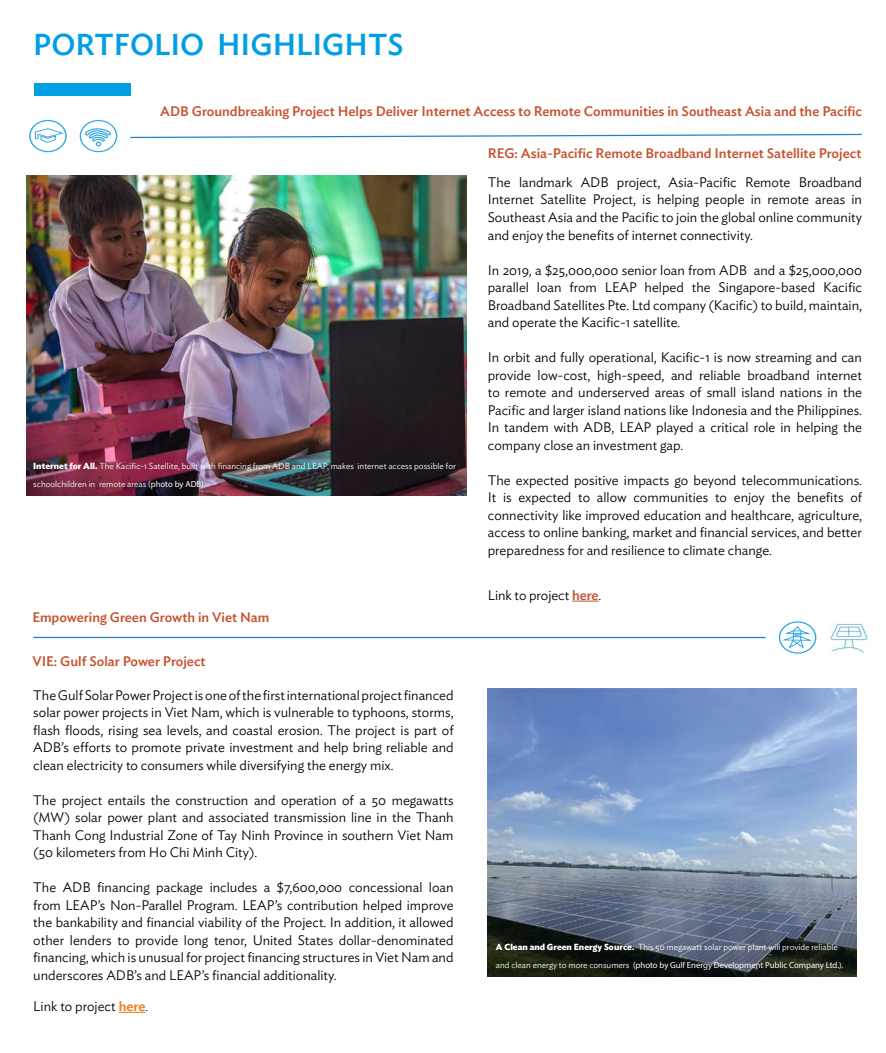
<style>
.page{position:relative;width:886px;height:1053px;background:#fff}
.page>*{position:absolute;margin:0;border:0;box-sizing:border-box;transform-origin:0 0}
.t1{font:500 30px "Ideal Sans";color:#009fe3}
.t2{font:300 13.75px/17.5px "Ideal Sans";color:#000;text-align:justify}
.t3{font:500 13.75px "Ideal Sans";color:#c7522f}
.t4{font:300 8.75px/17.5px "Ideal Sans";color:#fff}
.t5{font:8.75px "Myriad Pro";letter-spacing:-.005em;color:#fff}
.s1{font-weight:700}
.s2{font-family:"Myriad Pro";font-weight:400}
.s3{font-weight:500;color:#ef7918}
.s4{font-size:12.5px}
.s5{font-weight:500;color:#c7522f}
.s6{font-family:"Ideal Sans";font-weight:300}
</style>
<div class="page">
<div style="left:34px;top:83px;width:96px;height:13px;background:#009fe3"></div>
<img style="left:26px;top:176px;width:440px;height:319px">
<svg style="left:572px;top:600px;width:26px;height:1px"></svg>
<svg style="left:119px;top:1011px;width:26px;height:1px"></svg>
<img style="left:488px;top:688px;width:368px;height:288px">
<svg style="left:130px;top:133px;width:733px;height:6px"></svg>
<hr style="left:33px;top:636px;width:732px;height:2px;background:#1f82c9">
<div style="left:29px;top:120px;width:38px;height:32px;border:1px solid #36a9e1;border-radius:50%"></div>
<svg style="left:34px;top:128px;width:30px;height:15px"></svg>
<svg style="left:85px;top:125px;width:26px;height:21px"></svg>
<div style="left:80px;top:120px;width:37px;height:32px;border:1px solid #36a9e1;border-radius:50%"></div>
<div style="left:779px;top:621px;width:37px;height:32px;border:1px solid #36a9e1;border-radius:50%"></div>
<svg style="left:783px;top:625px;width:30px;height:24px"></svg>
<img style="left:830px;top:621px;width:37px;height:32px">
<h1 class="t1" style="left:33px;top:21px;width:372px">PORTFOLIO HIGHLIGHTS</h1>
<p class="t3" style="left:160px;top:100px;width:703px">ADB Groundbreaking Project Helps Deliver Internet Access to Remote Communities in Southeast Asia and the Pacific</p>
<p class="t4" style="left:33px;top:457px;width:424px"><span class="s1">Internet for All.</span> The Kacific-1 Satellite, built with financing from ADB and LEAP, makes internet access possible for schoolchildren in remote areas <span class="s2">(photo by ADB).</span></p>
<p class="t3" style="left:32px;top:606px;width:238px">Empowering Green Growth in Viet Nam</p>
<p class="t3" style="left:32px;top:650px;width:175px">VIE: Gulf Solar Power Project</p>
<p class="t2" style="left:33px;top:684px;width:422px">The Gulf Solar Power Project is one of the first international project financed solar power projects in Viet Nam, which is vulnerable to typhoons, storms, flash floods, rising sea levels, and coastal erosion. The project is part of ADB’s efforts to promote private investment and help bring reliable and clean electricity to consumers while diversifying the energy mix.</p>
<p class="t2" style="left:33px;top:789px;width:422px">The project entails the construction and operation of a 50 megawatts (MW) solar power plant and associated transmission line in the Thanh Thanh Cong Industrial Zone of Tay Ninh Province in southern Viet Nam (50 kilometers from Ho Chi Minh City).</p>
<p class="t2" style="left:33px;top:877px;width:422px">The ADB financing package includes a $7,600,000 concessional loan from LEAP’s Non-Parallel Program. LEAP’s contribution helped improve the bankability and financial viability of the Project. In addition, it allowed other lenders to provide long tenor, United States dollar-denominated financing, which is unusual for project financing structures in Viet Nam and underscores ADB’s and LEAP’s financial additionality.</p>
<p class="t2" style="left:33px;top:996px;width:116px">Link to project <span class="s3">here</span><span class="s4">.</span></p>
<p class="t3" style="left:488px;top:143px;width:375px">REG: Asia-Pacific Remote Broadband Internet Satellite Project</p>
<p class="t2" style="left:488px;top:172px;width:376px">The landmark ADB project, Asia-Pacific Remote Broadband Internet Satellite Project, is helping people in remote areas in Southeast Asia and the Pacific to join the global online community and enjoy the benefits of internet connectivity.</p>
<p class="t2" style="left:488px;top:260px;width:376px">In 2019, a $25,000,000 senior loan from ADB and a $25,000,000 parallel loan from LEAP helped the Singapore-based Kacific Broadband Satellites Pte. Ltd company (Kacific) to build, maintain, and operate the Kacific-1 satellite.</p>
<p class="t2" style="left:488px;top:347px;width:376px">In orbit and fully operational, Kacific-1 is now streaming and can provide low-cost, high-speed, and reliable broadband internet to remote and underserved areas of small island nations in the Pacific and larger island nations like Indonesia and the Philippines.<br>In tandem with ADB, LEAP played a critical role in helping the company close an investment gap.</p>
<p class="t2" style="left:488px;top:470px;width:376px">The expected positive impacts go beyond telecommunications.<br>It is expected to allow communities to enjoy the benefits of connectivity like improved education and healthcare, agriculture, access to online banking, market and financial services, and better preparedness for and resilience to climate change.</p>
<p class="t2" style="left:488px;top:585px;width:115px">Link to project <span class="s5">here</span>.</p>
<p class="t4" style="left:496px;top:937px;width:343px"><span class="s1">A Clean and Green Energy Source.</span> This 50 megawatt solar power plant will provide reliable</p>
<p class="t5" style="left:496px;top:959px;width:349px"><span class="s6">and clean energy to more consumers</span> (photo by Gulf Energy Development Public Company Ltd.).</p>
</div>
